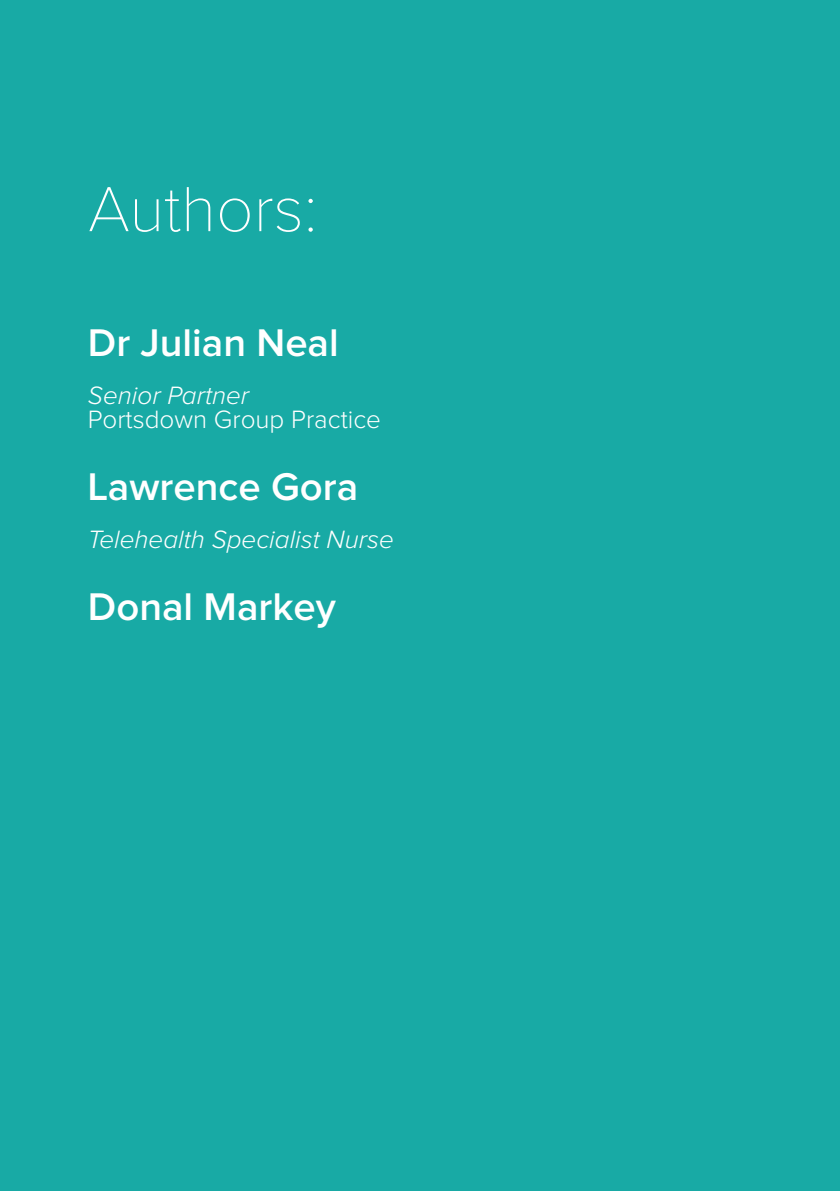
<style>
.page{position:relative;width:840px;height:1191px;background:#fff}
.page>*{position:absolute;margin:0;border:0;box-sizing:border-box;transform-origin:0 0}
.t1{font:100 66px "Proxima Nova T";color:#fff}
.t2{font:600 40px "Proxima Nova";color:#fff}
.t3{font:italic 300 26px "Proxima Nova";color:#fff}
.t4{font:300 26px "Proxima Nova";color:#fff}
</style>
<div class="page">
<div style="left:0;top:0;width:839px;height:1191px;background:#18aaa5"></div>
<h1 class="t1" style="left:88px;top:170px;width:231px">Authors:</h1>
<h2 class="t2" style="left:88px;top:324px;width:252px">Dr Julian Neal</h2>
<p class="t3" style="left:88px;top:383px;width:163px">Senior Partner</p>
<p class="t4" style="left:88px;top:407px;width:294px">Portsdown Group Practice</p>
<h2 class="t2" style="left:88px;top:468px;width:271px">Lawrence Gora</h2>
<p class="t3" style="left:88px;top:527px;width:307px">Telehealth Specialist Nurse</p>
<h2 class="t2" style="left:88px;top:588px;width:249px">Donal Markey</h2>
</div>
